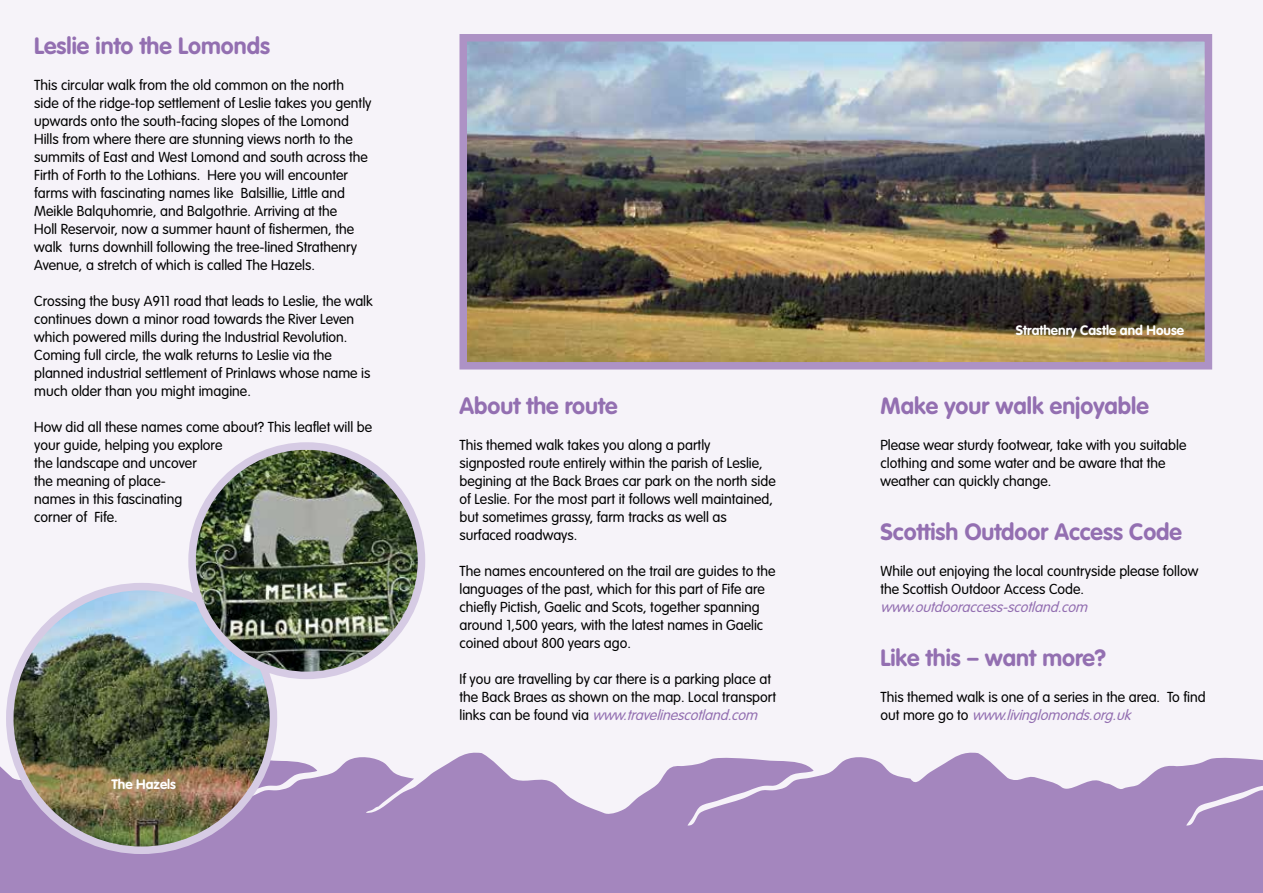
<style>
.page{position:relative;width:1263px;height:893px;background:#f6f3f9}
.page>*{position:absolute;margin:0;border:0;box-sizing:border-box;transform-origin:0 0}
.t1{font:700 23.25px "VAG Rounded";color:#936fb1}
.t2{font:300 14.25px/18px "VAG Rounded";color:#000}
.t3{font:italic 300 14.25px "VAG Rounded";color:#936fb1}
.t4{font:700 13.5px "VAG Rounded";color:#fff}
.s1{font-style:italic;color:#936fb1}
</style>
<div class="page">
<svg style="left:0;top:752px;width:677px;height:141px;background:#b096c6"></svg>
<svg style="left:677px;top:752px;width:586px;height:141px;background:#ae94c5"></svg>
<img style="left:468px;top:43px;width:735px;height:317px">
<div style="left:459px;top:34px;width:753px;height:335px;border:8px solid #ad92c5"></div>
<img style="left:10px;top:587px;width:263px;height:260px">
<div style="left:6px;top:583px;width:271px;height:271px;border:8px solid #d6cbe4;border-radius:50%"></div>
<img style="left:192px;top:451px;width:229px;height:224px">
<div style="left:188px;top:442px;width:237px;height:237px;border:8px solid #d6cbe4;border-radius:50%"></div>
<h1 class="t1" style="left:34px;top:32px;width:237px">Leslie into the Lomonds</h1>
<p class="t2" style="left:34px;top:76px;width:339px">This circular walk from the old common on the north side of the ridge-top settlement of Leslie takes you gently upwards onto the south-facing slopes of the Lomond Hills from where there are stunning views north to the summits of East and West Lomond and south across the Firth of Forth to the Lothians. Here you will encounter farms with fascinating names like Balsillie, Little and Meikle Balquhomrie, and Balgothrie. Arriving at the<br>Holl Reservoir, now a summer haunt of fishermen, the walk turns downhill following the tree-lined Strathenry Avenue, a stretch of which is called The Hazels.</p>
<p class="t2" style="left:34px;top:292px;width:340px">Crossing the busy A911 road that leads to Leslie, the walk continues down a minor road towards the River Leven which powered mills during the Industrial Revolution.<br>Coming full circle, the walk returns to Leslie via the planned industrial settlement of Prinlaws whose name is much older than you might imagine.</p>
<p class="t2" style="left:34px;top:418px;width:339px">How did all these names come about? This leaflet will be your guide, helping you explore<br>the landscape and uncover<br>the meaning of place-<br>names in this fascinating<br>corner of Fife.</p>
<p class="t4" style="left:111px;top:776px;width:66px">The Hazels</p>
<h1 class="t1" style="left:459px;top:392px;width:160px">About the route</h1>
<p class="t2" style="left:459px;top:436px;width:318px">This themed walk takes you along a partly signposted route entirely within the parish of Leslie, begining at the Back Braes car park on the north side of Leslie. For the most part it follows well maintained, but sometimes grassy, farm tracks as well as surfaced roadways.</p>
<p class="t2" style="left:459px;top:562px;width:318px">The names encountered on the trail are guides to the languages of the past, which for this part of Fife are chiefly Pictish, Gaelic and Scots, together spanning around 1,500 years, with the latest names in Gaelic coined about 800 years ago.</p>
<p class="t2" style="left:459px;top:670px;width:318px">If you are travelling by car there is a parking place at the Back Braes as shown on the map. Local transport links can be found via <span class="s1">www.travelinescotland.com</span></p>
<p class="t4" style="left:1016px;top:323px;width:170px">Strathenry Castle and House</p>
<h1 class="t1" style="left:880px;top:392px;width:270px">Make your walk enjoyable</h1>
<p class="t2" style="left:880px;top:436px;width:307px">Please wear sturdy footwear, take with you suitable clothing and some water and be aware that the weather can quickly change.</p>
<h1 class="t1" style="left:880px;top:518px;width:303px">Scottish Outdoor Access Code</h1>
<p class="t2" style="left:880px;top:562px;width:319px">While out enjoying the local countryside please follow the Scottish Outdoor Access Code.</p>
<p class="t3" style="left:880px;top:599px;width:208px">www.outdooraccess-scotland.com</p>
<h1 class="t1" style="left:880px;top:644px;width:227px">Like this – want more?</h1>
<p class="t2" style="left:880px;top:688px;width:327px">This themed walk is one of a series in the area. To find out more go to <span class="s1">www.livinglomonds.org.uk</span></p>
</div>
